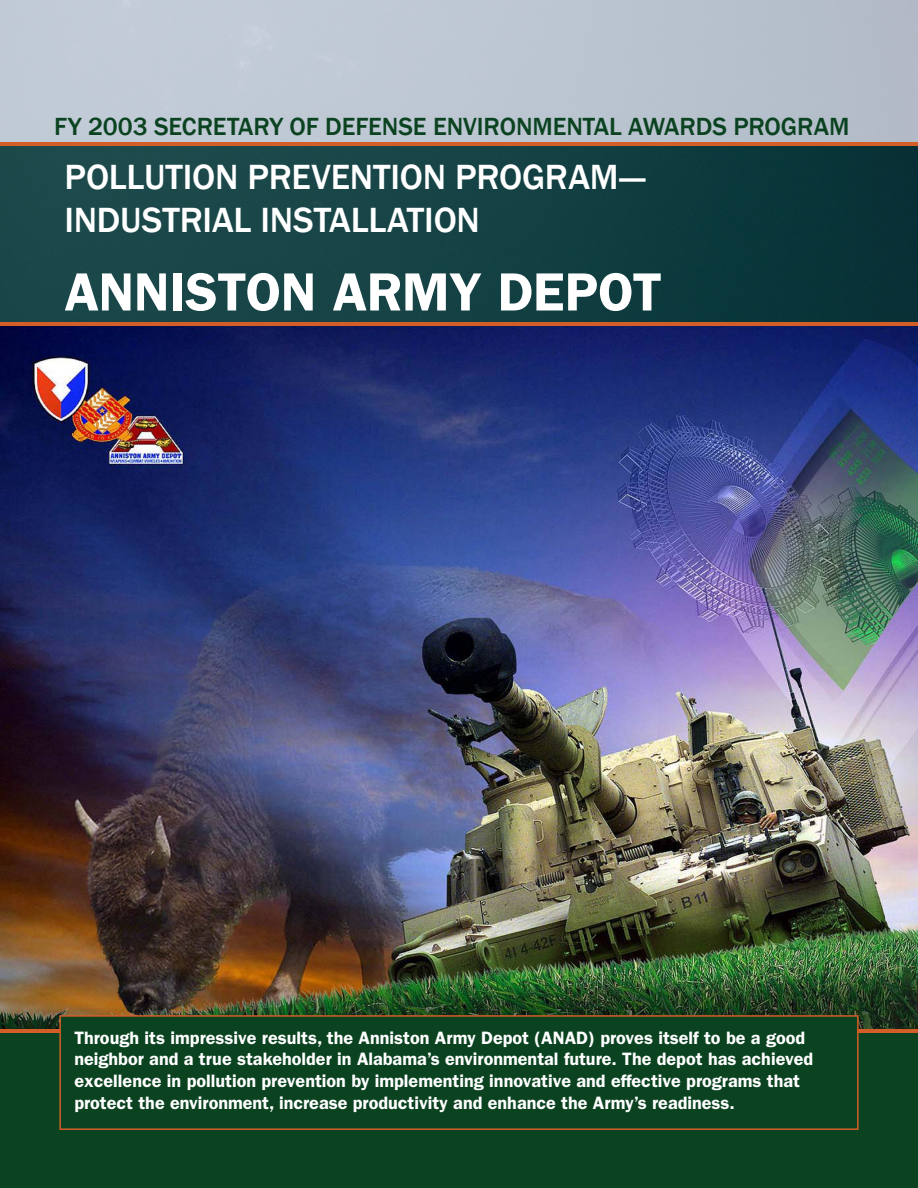
<style>
.page{position:relative;width:918px;height:1188px;background:#fff}
.page>*{position:absolute;margin:0;border:0;box-sizing:border-box;transform-origin:0 0}
.t1{font:600 54px "Franklin Gothic";letter-spacing:-.005em;color:#fff}
.t2{font:500 36px/43.2px "Franklin Gothic";letter-spacing:-.005em;color:#fff}
.t3{font:500 25.5px "Franklin Gothic";letter-spacing:-.005em;color:#0b4321}
.t4{font:600 18px/21.6px "Franklin Gothic";color:#fff}
</style>
<div class="page">
<img style="left:0;top:326px;width:918px;height:703px">
<div style="left:0;top:145px;width:918px;height:179px;background:linear-gradient(to right,#1f4d4e,#083337)"></div>
<div style="left:0;top:0;width:918px;height:143px;background:#bec7d3"></div>
<hr style="left:0;top:142px;width:918px;height:4px;background:#d45e27">
<hr style="left:0;top:322px;width:918px;height:4px;background:#d45e27">
<div style="left:0;top:1030px;width:918px;height:158px;background:#0b4321"></div>
<hr style="left:0;top:1029px;width:918px;height:4px;background:#d45e27">
<div style="left:60px;top:1016px;width:798px;height:113px;background:#0b4321"></div>
<div style="left:59px;top:1015px;width:800px;height:115px;border:2px solid #d45e27"></div>
<p class="t3" style="left:54px;top:110px;width:797px">FY 2003 SECRETARY OF DEFENSE ENVIRONMENTAL AWARDS PROGRAM</p>
<p class="t2" style="left:64px;top:156px;width:581px">POLLUTION PREVENTION PROGRAM—<br>INDUSTRIAL INSTALLATION</p>
<p class="t1" style="left:64px;top:260px;width:599px">ANNISTON ARMY DEPOT</p>
<p class="t4" style="left:74px;top:1027px;width:740px">Through its impressive results, the Anniston Army Depot (ANAD) proves itself to be a good neighbor and a true stakeholder in Alabama’s environmental future. The depot has achieved excellence in pollution prevention by implementing innovative and effective programs that protect the environment, increase productivity and enhance the Army’s readiness.</p>
</div>
